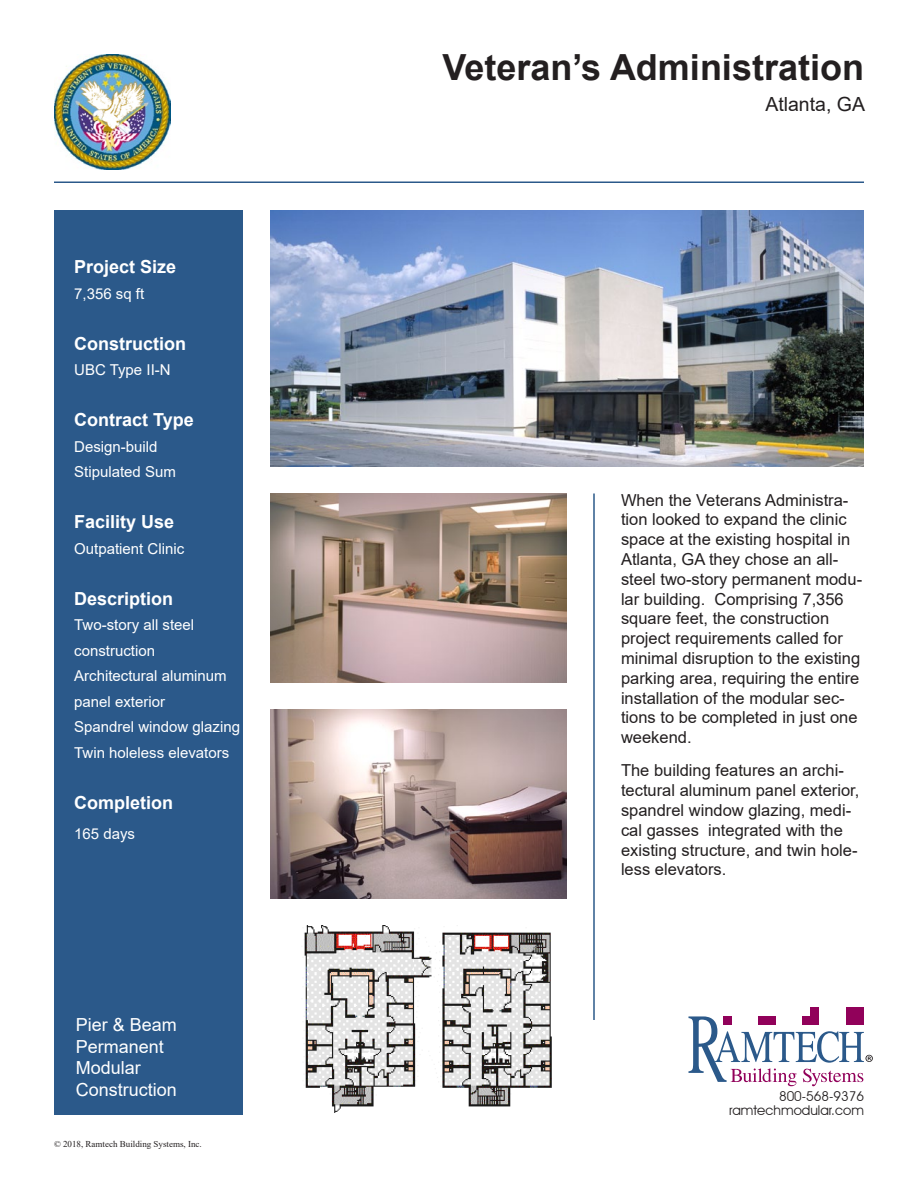
<style>
.page{position:relative;width:918px;height:1188px;background:#fff}
.page>*{position:absolute;margin:0;border:0;box-sizing:border-box;transform-origin:0 0}
.t1{font:700 36px "Arial";color:#231f20}
.t2{font:19.5px "Arial";color:#231f20}
.t3{font:700 18px "Arial";color:#fff}
.t4{font:18px "Arial";color:#fff}
.Project_Description{font:16.5px/19.8px "Arial";color:#231f20}
.t5{font:15px/25.5px "Arial";color:#fff}
.t6{font:13.5px "Avant Garde IT Cby BT";color:#231f20}
.t7{font:9px "Times New Roman";color:#231f20}
</style>
<div class="page">
<hr style="left:54px;top:182px;width:810px;height:1px;background:#2b598a">
<div style="left:54px;top:210px;width:189px;height:904px;background:#2b598a"></div>
<div style="left:846px;top:1007px;width:8px;height:9px;background:#91015a"></div>
<div style="left:855px;top:1007px;width:8px;height:9px;background:#91015a"></div>
<div style="left:811px;top:1007px;width:8px;height:9px;background:#91015a"></div>
<svg style="left:688px;top:1016px;width:185px;height:70px"></svg>
<hr style="left:593px;top:494px;width:2px;height:526px;background:#2b598a">
<img style="left:270px;top:210px;width:594px;height:256px">
<img style="left:270px;top:494px;width:297px;height:188px">
<img style="left:270px;top:710px;width:297px;height:189px">
<img style="left:304px;top:926px;width:248px;height:187px">
<img style="left:55px;top:54px;width:116px;height:116px">
<p class="t3" style="left:74px;top:254px;width:104px">Project Size</p>
<p class="t5" style="left:74px;top:281px;width:72px">7,356 sq ft</p>
<p class="t3" style="left:74px;top:331px;width:113px">Construction</p>
<p class="t5" style="left:74px;top:357px;width:98px">UBC Type II-N</p>
<p class="t3" style="left:74px;top:407px;width:121px">Contract Type</p>
<p class="t5" style="left:74px;top:434px;width:85px">Design-build</p>
<p class="t5" style="left:74px;top:459px;width:103px">Stipulated Sum</p>
<p class="t3" style="left:74px;top:509px;width:102px">Facility Use</p>
<p class="t5" style="left:74px;top:536px;width:112px">Outpatient Clinic</p>
<p class="t3" style="left:74px;top:586px;width:101px">Description</p>
<p class="t5" style="left:74px;top:612px;width:167px">Two-story all steel construction<br>Architectural aluminum panel exterior<br>Spandrel window glazing<br>Twin holeless elevators</p>
<p class="t3" style="left:74px;top:790px;width:100px">Completion</p>
<p class="t5" style="left:74px;top:821px;width:62px">165 days</p>
<p class="t4" style="left:76px;top:1013px;width:103px">Pier &amp; Beam</p>
<p class="t4" style="left:76px;top:1034px;width:90px">Permanent</p>
<p class="t4" style="left:76px;top:1056px;width:67px">Modular</p>
<p class="t4" style="left:76px;top:1077px;width:103px">Construction</p>
<p class="t7" style="left:54px;top:1138px;width:149px">© 2018, Ramtech Building Systems, Inc.</p>
<p class="t1" style="left:443px;top:42px;width:423px">Veteran’s Administration</p>
<p class="t2" style="left:765px;top:91px;width:101px">Atlanta, GA</p>
<p class="Project_Description" style="left:621px;top:490px;width:243px">When the Veterans Administra&shy;tion looked to expand the clinic space at the existing hospital in<br>Atlanta, GA they chose an all&shy;steel two-story permanent modu&shy;lar building. Comprising 7,356 square feet, the construction project requirements called for minimal disruption to the existing parking area, requiring the entire installation of the modular sec&shy;tions to be completed in just one weekend.</p>
<p class="Project_Description" style="left:621px;top:761px;width:240px">The building features an archi&shy;tectural aluminum panel exterior, spandrel window glazing, medi&shy;cal gasses integrated with the existing structure, and twin hole&shy;less elevators.</p>
<p class="t6" style="left:779px;top:1088px;width:86px">800-568-9376</p>
<p class="t6" style="left:729px;top:1101px;width:136px">ramtechmodular.com</p>
</div>
